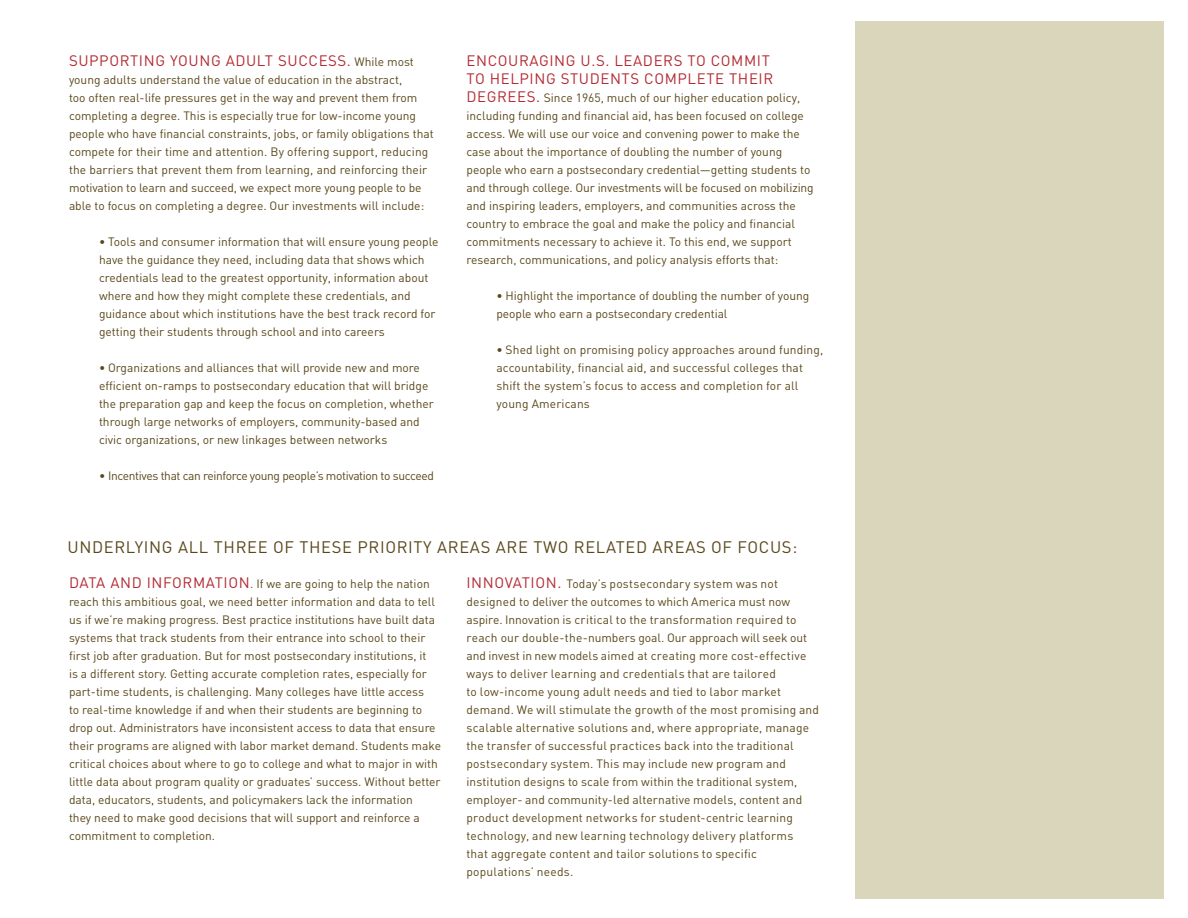
<style>
.page{position:relative;width:1188px;height:918px;background:#fff}
.page>*{position:absolute;margin:0;border:0;box-sizing:border-box;transform-origin:0 0}
.t1{font:16.5px "DIN";letter-spacing:.04em;color:#5a471a}
.t2{font:15px/18px "DIN";letter-spacing:.04em;color:#b32b33}
.t3{font:12px/18px "DIN";color:#5a471a}
.t4{font:12px "DIN";letter-spacing:-.03em;color:#5a471a}
.s1{font-size:12px;color:#5a471a}
.s2{font-size:15px;color:#b32b33}
.s3{color:#b32b33}
</style>
<div class="page">
<div style="left:855px;top:21px;width:309px;height:878px;background:#dad6bc"></div>
<p class="t2" style="left:69px;top:52px;width:346px">Su pporti ng you ng adu lt success. <span class="s1">While most</span></p>
<p class="t3" style="left:69px;top:71px;width:366px">young adults understand the value of education in the abstract,<br>too often real-life pressures get in the way and prevent them from completing a degree. This is especially true for low-income young people who have financial constraints, jobs, or family obligations that compete for their time and attention. By offering support, reducing the barriers that prevent them from learning, and reinforcing their motivation to learn and succeed, we expect more young people to be able to focus on completing a degree. Our investments will include:</p>
<p class="t3" style="left:99px;top:233px;width:341px">• Tools and consumer information that will ensure young people have the guidance they need, including data that shows which credentials lead to the greatest opportunity, information about where and how they might complete these credentials, and guidance about which institutions have the best track record for getting their students through school and into careers</p>
<p class="t3" style="left:99px;top:359px;width:336px">• Organizations and alliances that will provide new and more efficient on-ramps to postsecondary education that will bridge the preparation gap and keep the focus on completion, whether through large networks of employers, community-based and civic organizations, or new linkages between networks</p>
<p class="t4" style="left:99px;top:468px;width:336px">• Incentives that can reinforce young people’s motivation to succeed</p>
<p class="t2" style="left:466px;top:52px;width:297px">Encou ragi ng U.S. leaders to commit to helping stu</p>
<p class="t2" style="left:590px;top:70px;width:185px">dents complete th ei r</p>
<p class="t3" style="left:466px;top:89px;width:349px"><span class="s2">deg rees.</span> Since 1965, much of our higher education policy, including funding and financial aid, has been focused on college access. We will use our voice and convening power to make the case about the importance of doubling the number of young people who earn a postsecondary credential—getting students to and through college. Our investments will be focused on mobilizing and inspiring leaders, employers, and communities across the country to embrace the goal and make the policy and financial commitments necessary to achieve it. To this end, we support research, communications, and policy analysis efforts that:</p>
<p class="t3" style="left:497px;top:287px;width:314px">• Highlight the importance of doubling the number of young people who earn a postsecondary credential</p>
<p class="t3" style="left:497px;top:341px;width:328px">• Shed light on promising policy approaches around funding, accountability, financial aid, and successful colleges that shift the system’s focus to access and completion for all young Americans</p>
<h1 class="t1" style="left:68px;top:536px;width:731px">Underlyi ng all th ree of th ese priority areas are two related areas of focus:</h1>
<p class="t2" style="left:69px;top:574px;width:10px">Data</p>
<p class="t2" style="left:110px;top:574px;width:105px">and informatio</p>
<p class="t3" style="left:69px;top:575px;width:374px;text-indent:170px"><span class="s2">n</span><span class="s3">.</span> If we are going to help the nation reach this ambitious goal, we need better information and data to tell us if we’re making progress. Best practice institutions have built data systems that track students from their entrance into school to their first job after graduation. But for most postsecondary institutions, it<br>is a different story. Getting accurate completion rates, especially for part-time students, is challenging. Many colleges have little access<br>to real-time knowledge if and when their students are beginning to drop out. Administrators have inconsistent access to data that ensure their programs are aligned with labor market demand. Students make critical choices about where to go to college and what to major in with little data about program quality or graduates’ success. Without better data, educators, students, and policymakers lack the information<br>they need to make good decisions that will support and reinforce a commitment to completion.</p>
<p class="t2" style="left:466px;top:574px;width:56px">Innovatio</p>
<p class="t3" style="left:467px;top:575px;width:354px;text-indent:79px"><span class="s2">n.</span> Today’s postsecondary system was not designed to deliver the outcomes to which America must now aspire. Innovation is critical to the transformation required to reach our double-the-numbers goal. Our approach will seek out and invest in new models aimed at creating more cost-effective ways to deliver learning and credentials that are tailored<br>to low-income young adult needs and tied to labor market demand. We will stimulate the growth of the most promising and scalable alternative solutions and, where appropriate, manage the transfer of successful practices back into the traditional postsecondary system. This may include new program and institution designs to scale from within the traditional system, employer- and community-led alternative models, content and product development networks for student-centric learning technology, and new learning technology delivery platforms<br>that aggregate content and tailor solutions to specific populations’ needs.</p>
</div>
